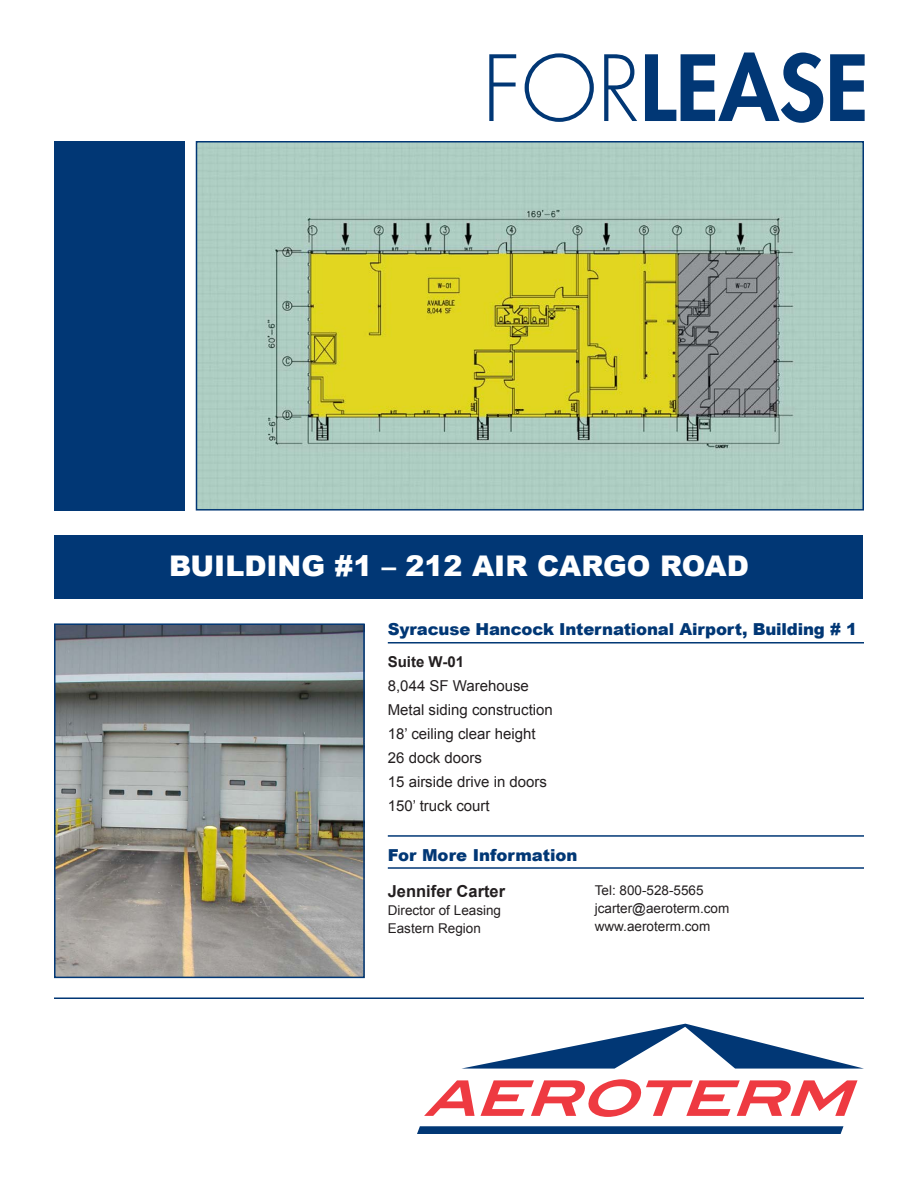
<style>
.page{position:relative;width:918px;height:1188px;background:#fff}
.page>*{position:absolute;margin:0;border:0;box-sizing:border-box;transform-origin:0 0}
.t1{font:800 88.5px "Futura Std";color:#013775}
.t2{font:900 28.5px "Arial";color:#fff}
.t3{font:900 16.5px "Arial";letter-spacing:-.01em;color:#013775}
.t4{font:700 16.5px "Arial";color:#231f20}
.t5{font:15px/24px "Arial";color:#231f20}
.t6{font:700 15px "Arial";color:#231f20}
.t7{font:13.5px/18px "Arial";color:#231f20}
.s1{font-weight:300}
</style>
<div class="page">
<div style="left:54px;top:141px;width:131px;height:370px;background:#013775"></div>
<svg style="left:462px;top:1024px;width:402px;height:45px"></svg>
<svg style="left:424px;top:1080px;width:51px;height:36px"></svg>
<svg style="left:481px;top:1079px;width:377px;height:38px"></svg>
<svg style="left:417px;top:1126px;width:426px;height:8px;background:#0b3e7a"></svg>
<div style="left:55px;top:536px;width:808px;height:63px;background:#013775"></div>
<img style="left:199px;top:144px;width:662px;height:364px">
<div style="left:196px;top:141px;width:668px;height:370px;border:2px solid #013775"></div>
<hr style="left:388px;top:642px;width:476px;height:2px;background:#013775">
<hr style="left:54px;top:998px;width:810px;height:1px;background:#013775">
<img style="left:57px;top:626px;width:305px;height:349px">
<div style="left:54px;top:623px;width:311px;height:355px;border:2px solid #013775"></div>
<hr style="left:388px;top:867px;width:476px;height:2px;background:#013775">
<hr style="left:388px;top:835px;width:476px;height:2px;background:#013775">
<h1 class="t1" style="left:482px;top:32px;width:388px"><span class="s1">FOR</span>LEASE</h1>
<h2 class="t2" style="left:169px;top:545px;width:581px">BUILDING #1 – 212 AIR CARGO ROAD</h2>
<p class="t3" style="left:388px;top:617px;width:471px">Syracuse Hancock International Airport, Building # 1</p>
<p class="t6" style="left:388px;top:651px;width:78px">Suite W-01</p>
<p class="t5" style="left:388px;top:674px;width:167px">8,044 SF Warehouse<br>Metal siding construction<br>18’ ceiling clear height<br>26 dock doors<br>15 airside drive in doors<br>150’ truck court</p>
<p class="t3" style="left:388px;top:843px;width:191px">For More Information</p>
<p class="t4" style="left:388px;top:880px;width:119px">Jennifer Carter</p>
<p class="t7" style="left:388px;top:901px;width:115px">Director of Leasing<br>Eastern Region</p>
<p class="t7" style="left:595px;top:881px;width:136px">Tel: 800-528-5565 jcarter@aeroterm.com www.aeroterm.com</p>
</div>
